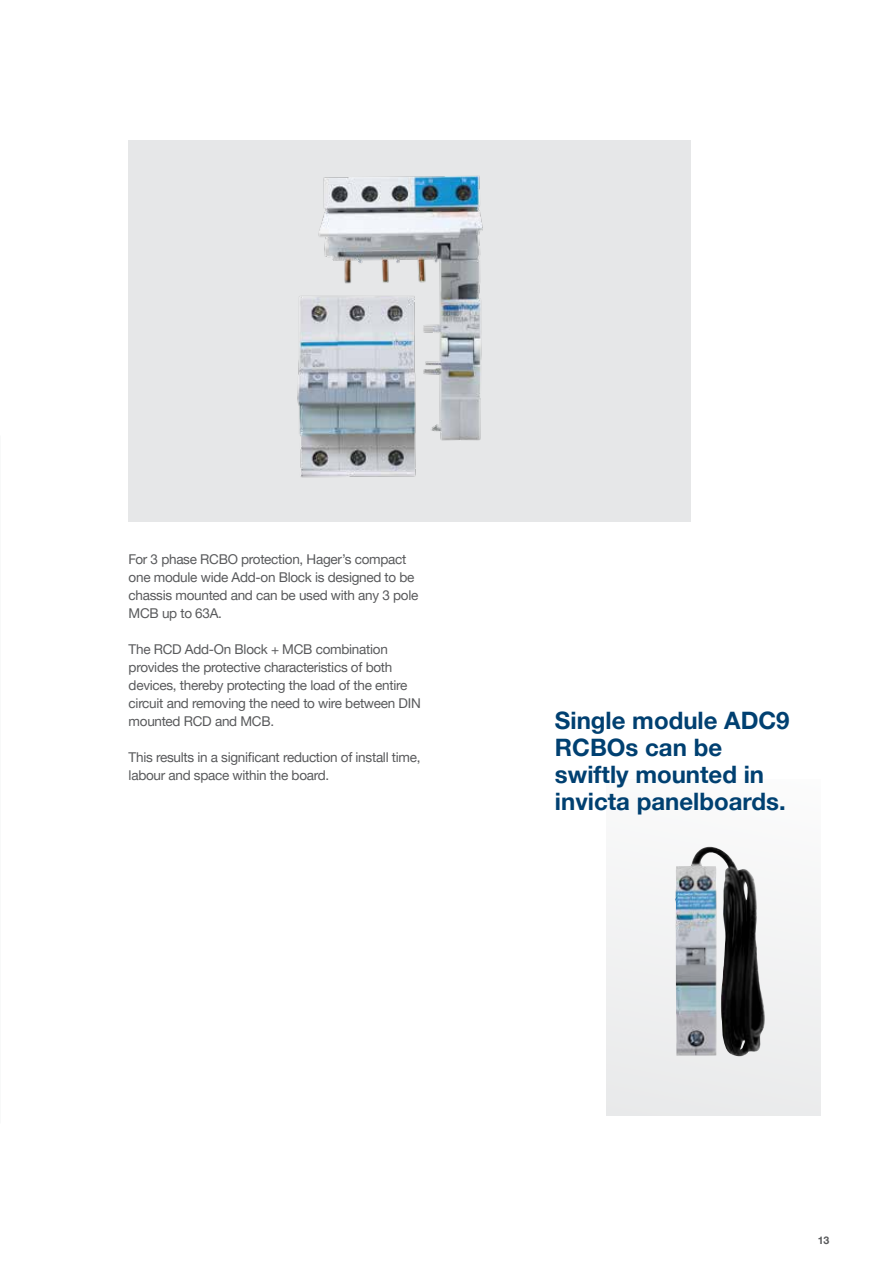
<style>
.page{position:relative;width:893px;height:1263px;background:#fff}
.page>*{position:absolute;margin:0;border:0;box-sizing:border-box;transform-origin:0 0}
.t1{font:700 24px/27px "Helvetica Neue LTW1 G";color:#004071}
.t2{font:13.5px/18px "Helvetica Neue LTW1 G";letter-spacing:-.02em;color:#58595b}
.t3{font:700 10.5px "Helvetica Neue LTW1 G";color:#58595b}
</style>
<div class="page">
<div style="left:607px;top:779px;width:214px;height:337px;background:#f2f3f3"></div>
<img style="left:675px;top:847px;width:90px;height:210px">
<div style="left:129px;top:140px;width:562px;height:381px;background:#e6e7e8"></div>
<img style="left:297px;top:175px;width:186px;height:303px">
<p class="t2" style="left:129px;top:550px;width:291px">For 3 phase RCBO protection, Hager’s compact one module wide Add-on Block is designed to be chassis mounted and can be used with any 3 pole MCB up to 63A.</p>
<p class="t2" style="left:129px;top:640px;width:294px">The RCD Add-On Block + MCB combination provides the protective characteristics of both devices, thereby protecting the load of the entire circuit and removing the need to wire between DIN mounted RCD and MCB.</p>
<p class="t2" style="left:129px;top:748px;width:293px">This results in a significant reduction of install time, labour and space within the board.</p>
<h1 class="t1" style="left:555px;top:707px;width:236px">Single module ADC9<br>RCBOs can be swiftly mounted in invicta panelboards.</h1>
<p class="t3" style="left:818px;top:1233px;width:13px">13</p>
</div>
